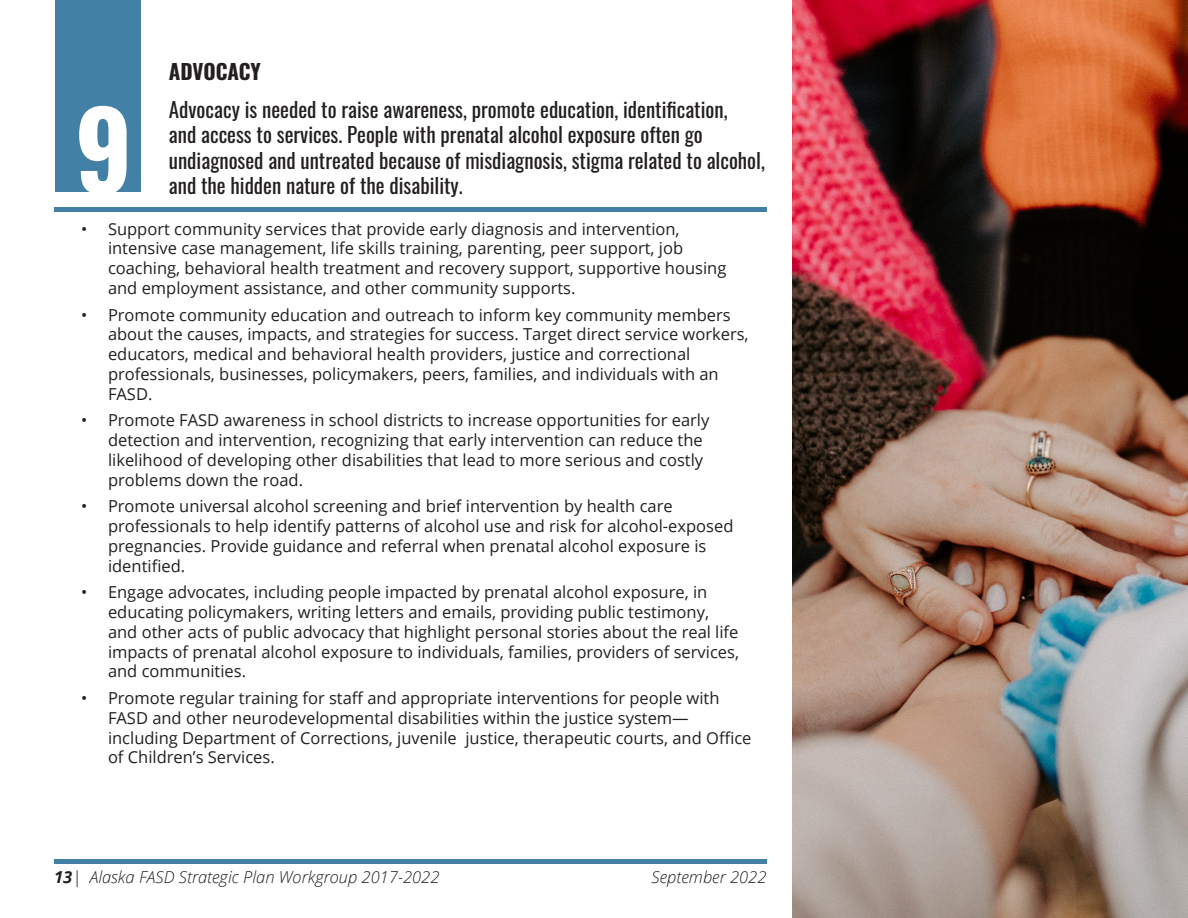
<style>
.page{position:relative;width:1188px;height:918px;background:#fff}
.page>*{position:absolute;margin:0;border:0;box-sizing:border-box;transform-origin:0 0}
.t1{font:700 106.65px "Oswald";color:#fff}
.Subtitle{font:21px/25.2px "Oswald";color:#231f20}
.Header_1{font:700 21px "Oswald";letter-spacing:-.005em;color:#231f20}
.t2{font:16.5px/19.8px "Open Sans";color:#231f20}
.t3{font:italic 300 16.5px "Open Sans";color:#231f20}
.s1{font-weight:700}
</style>
<div class="page">
<div style="left:54px;top:859px;width:712px;height:5px;background:#4281a5"></div>
<div style="left:55px;top:0;width:85px;height:192px;background:#4281a5"></div>
<hr style="left:54px;top:207px;width:712px;height:4px;background:#4281a5">
<img style="left:792px;top:0;width:396px;height:918px">
<h1 class="Header_1" style="left:169px;top:60px;width:94px">ADVOCACY</h1>
<p class="Subtitle" style="left:169px;top:95px;width:598px">Advocacy is needed to raise awareness, promote education, identification,<br>and access to services. People with prenatal alcohol exposure often go undiagnosed and untreated because of misdiagnosis, stigma related to alcohol, and the hidden nature of the disability.</p>
<p class="t2" style="left:108px;top:218px;width:620px;text-indent:-27px">• Support community services that provide early diagnosis and intervention, intensive case management, life skills training, parenting, peer support, job coaching, behavioral health treatment and recovery support, supportive housing and employment assistance, and other community supports.</p>
<p class="t2" style="left:108px;top:304px;width:642px;text-indent:-27px">• Promote community education and outreach to inform key community members about the causes, impacts, and strategies for success. Target direct service workers, educators, medical and behavioral health providers, justice and correctional professionals, businesses, policymakers, peers, families, and individuals with an FASD.</p>
<p class="t2" style="left:108px;top:410px;width:603px;text-indent:-27px">• Promote FASD awareness in school districts to increase opportunities for early detection and intervention, recognizing that early intervention can reduce the likelihood of developing other disabilities that lead to more serious and costly problems down the road.</p>
<p class="t2" style="left:108px;top:496px;width:627px;text-indent:-27px">• Promote universal alcohol screening and brief intervention by health care professionals to help identify patterns of alcohol use and risk for alcohol-exposed pregnancies. Provide guidance and referral when prenatal alcohol exposure is identified.</p>
<p class="t2" style="left:108px;top:582px;width:633px;text-indent:-27px">• Engage advocates, including people impacted by prenatal alcohol exposure, in educating policymakers, writing letters and emails, providing public testimony, and other acts of public advocacy that highlight personal stories about the real life impacts of prenatal alcohol exposure to individuals, families, providers of services, and communities.</p>
<p class="t2" style="left:108px;top:688px;width:645px;text-indent:-27px">• Promote regular training for staff and appropriate interventions for people with FASD and other neurodevelopmental disabilities within the justice system— including Department of Corrections, juvenile justice, therapeutic courts, and Office of Children’s Services.</p>
<h1 class="t1" style="left:75px;top:94px;width:59px">9</h1>
<p class="t3" style="left:54px;top:865px;width:387px"><span class="s1">13</span>| Alaska FASD Strategic Plan Workgroup 2017-2022</p>
<p class="t3" style="left:652px;top:865px;width:116px">September 2022</p>
</div>
